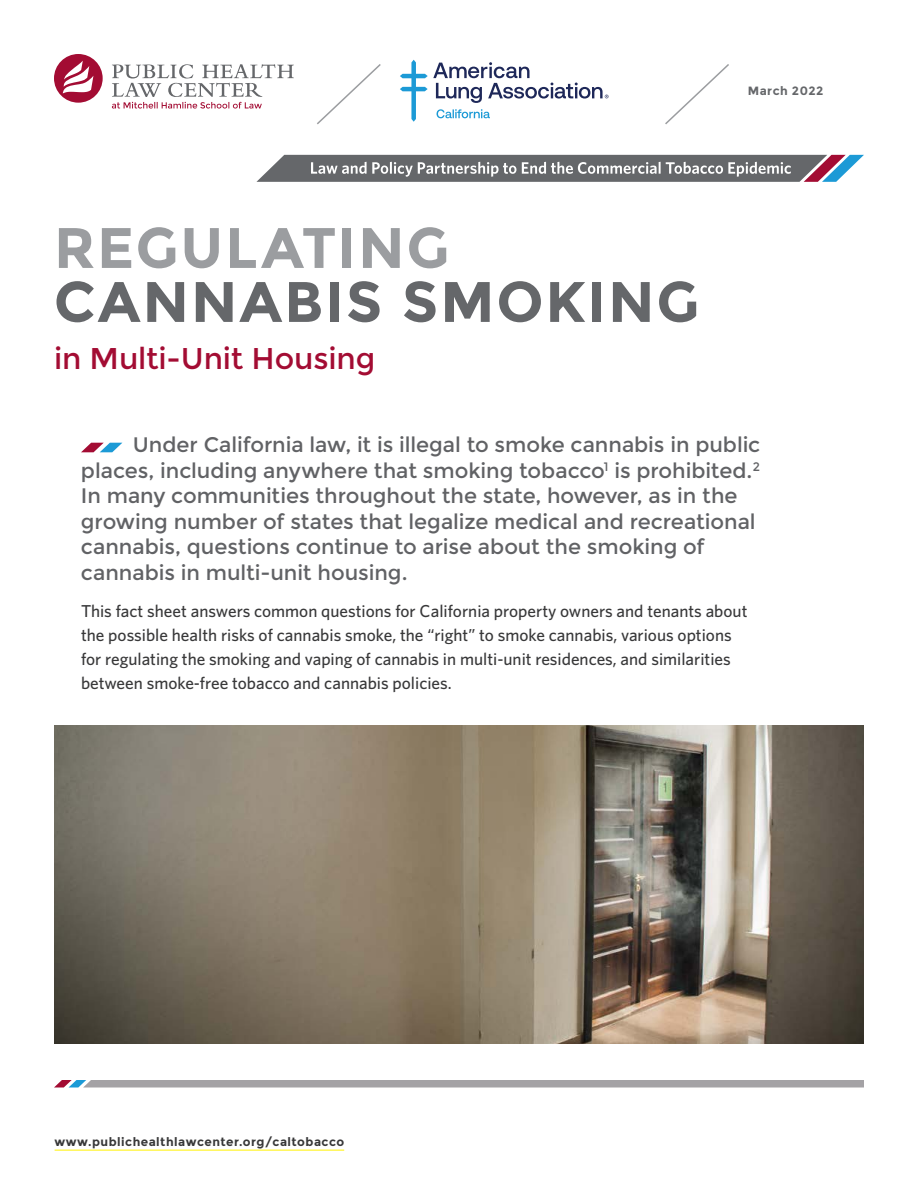
<style>
.page{position:relative;width:918px;height:1188px;background:#fff}
.page>*{position:absolute;margin:0;border:0;box-sizing:border-box;transform-origin:0 0}
.t1{font:700 57px "Montserrat";letter-spacing:.035em;color:#65676a}
.t2{font:700 57px "Montserrat";letter-spacing:.035em;color:#9b9da0}
.t3{font:30px "Montserrat";letter-spacing:-.005em;color:#a30c33}
.t4{font:21px/25.5px "Montserrat";letter-spacing:-.005em;color:#616265}
.t5{font:500 17.25px/24px "Whitney";color:#383839}
.t6{font:700 12px "Montserrat";letter-spacing:.04em;color:#383839}
.t7{font:700 12px "Montserrat";letter-spacing:.04em;color:#65676a}
</style>
<div class="page">
<svg style="left:317px;top:64px;width:64px;height:61px"></svg>
<svg style="left:665px;top:64px;width:64px;height:61px"></svg>
<hr style="left:55px;top:1150px;width:289px;height:1px;background:#fff200">
<svg style="left:54px;top:1080px;width:810px;height:8px;background:#a9a7ab"></svg>
<svg style="left:81px;top:443px;width:41px;height:9px"></svg>
<img style="left:54px;top:725px;width:810px;height:318px">
<svg style="left:54px;top:54px;width:49px;height:49px"></svg>
<svg style="left:112px;top:64px;width:182px;height:45px"></svg>
<svg style="left:400px;top:60px;width:209px;height:62px"></svg>
<svg style="left:256px;top:155px;width:608px;height:27px;background:#818287"></svg>
<p class="t7" style="left:748px;top:84px;width:77px">March 2022</p>
<h1 class="t2" style="left:54px;top:214px;width:397px">REGULATING</h1>
<h1 class="t1" style="left:54px;top:268px;width:647px">CANNABIS SMOKING</h1>
<h2 class="t3" style="left:54px;top:341px;width:323px">in Multi-Unit Housing</h2>
<p class="t4" style="left:81px;top:432px;width:681px;text-indent:52px">Under California law, it is illegal to smoke cannabis in public places, including anywhere that smoking tobacco<sup>1</sup> is prohibited.<sup>2<br></sup>In many communities throughout the state, however, as in the growing number of states that legalize medical and recreational cannabis, questions continue to arise about the smoking of cannabis in multi-unit housing.</p>
<p class="t5" style="left:81px;top:599px;width:668px">This fact sheet answers common questions for California property owners and tenants about the possible health risks of cannabis smoke, the “right” to smoke cannabis, various options for regulating the smoking and vaping of cannabis in multi-unit residences, and similarities between smoke-free tobacco and cannabis policies.</p>
<p class="t6" style="left:55px;top:1134px;width:291px">www.publichealthlawcenter.org/caltobacco</p>
</div>
